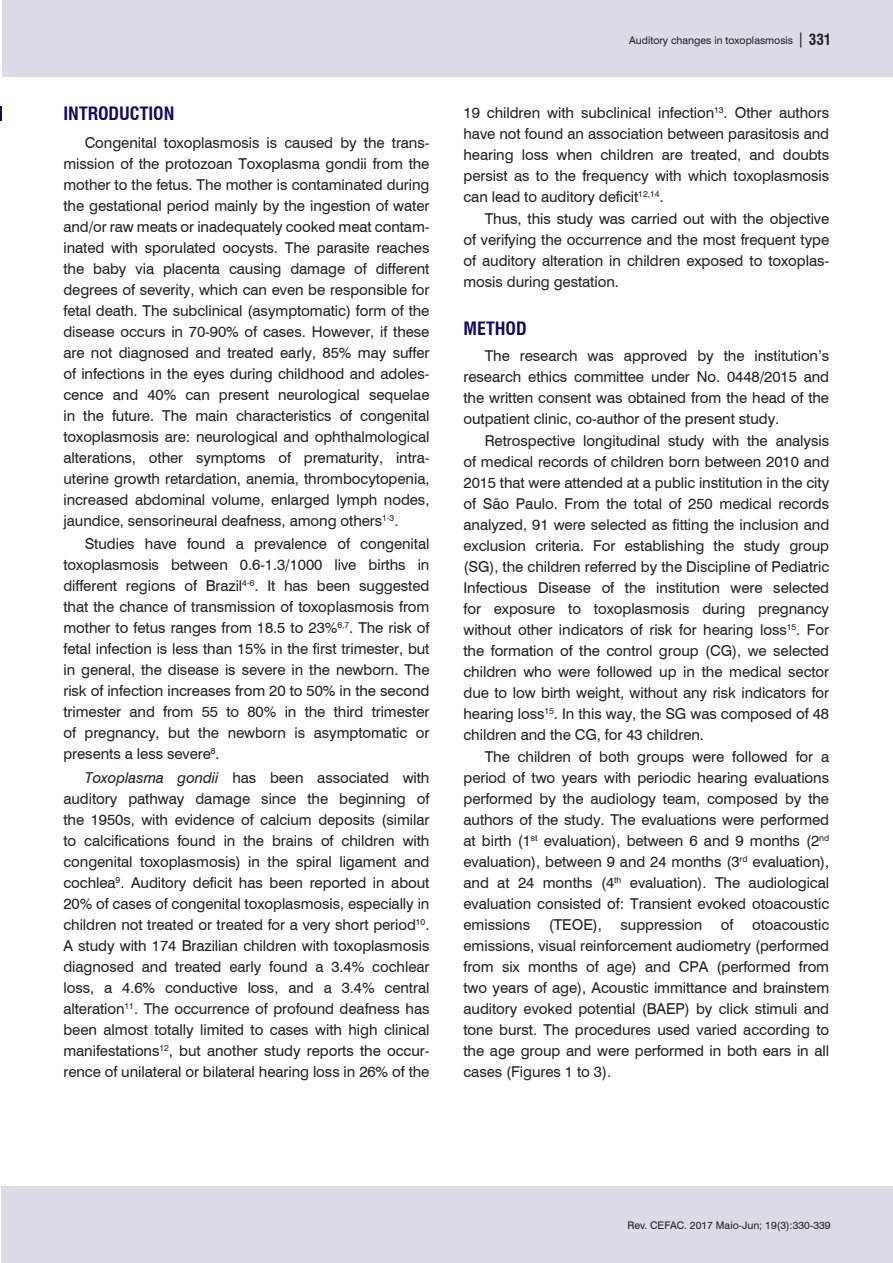
<style>
.page{position:relative;width:893px;height:1263px;background:#fff}
.page>*{position:absolute;margin:0;border:0;box-sizing:border-box;transform-origin:0 0}
.Nivel_1{font:700 condensed 18px "Swiss 721 BT";color:#18085f}
.Corpo_do_texto_INGL{font:15px/21px "Swiss 721 BT";letter-spacing:-.005em;color:#231f20;text-align:justify}
.Legenda_b_direito-i{font:10.5px "Swiss 721 BT";color:#231f20}
.Cabeço_título_direi{font:10.5px "Swiss 721 BT";color:#231f20}
.s1{font-style:italic}
.s2{font-size:15px}
.s3{font-weight:700;font-stretch:condensed;font-size:15px}
</style>
<div class="page">
<div style="left:1px;top:1186px;width:892px;height:77px;background:#dcdae7"></div>
<div style="left:2px;top:0;width:891px;height:77px;background:#dcdae7"></div>
<svg style="left:0;top:106px;width:1px;height:15px"></svg>
<p class="Nivel_1" style="left:63px;top:103px;width:113px">INTRODUCTION</p>
<p class="Corpo_do_texto_INGL" style="left:63px;top:131px;width:368px;text-indent:21px">Congenital toxoplasmosis is caused by the trans&shy;mission of the protozoan Toxoplasma gondii from the mother to the fetus. The mother is contaminated during the gestational period mainly by the ingestion of water and/or raw meats or inadequately cooked meat contam&shy;inated with sporulated oocysts. The parasite reaches the baby via placenta causing damage of different degrees of severity, which can even be responsible for fetal death. The subclinical (asymptomatic) form of the disease occurs in 70-90% of cases. However, if these are not diagnosed and treated early, 85% may suffer of infections in the eyes during childhood and adoles&shy;cence and 40% can present neurological sequelae in the future. The main characteristics of congenital toxoplasmosis are: neurological and ophthalmological alterations, other symptoms of prematurity, intra&shy;uterine growth retardation, anemia, thrombocytopenia, increased abdominal volume, enlarged lymph nodes, jaundice, sensorineural deafness, among others<sup>1-3</sup>.</p>
<p class="Corpo_do_texto_INGL" style="left:63px;top:533px;width:368px;text-indent:21px">Studies have found a prevalence of congenital toxoplasmosis between 0.6-1.3/1000 live births in different regions of Brazil<sup>4-6</sup>. It has been suggested that the chance of transmission of toxoplasmosis from mother to fetus ranges from 18.5 to 23%<sup>6,7</sup>. The risk of fetal infection is less than 15% in the first trimester, but in general, the disease is severe in the newborn. The risk of infection increases from 20 to 50% in the second trimester and from 55 to 80% in the third trimester of pregnancy, but the newborn is asymptomatic or presents a less severe<sup>8</sup>.</p>
<p class="Corpo_do_texto_INGL" style="left:63px;top:766px;width:368px;text-indent:21px"><span class="s1">Toxoplasma gondii</span> has been associated with auditory pathway damage since the beginning of the 1950s, with evidence of calcium deposits (similar to calcifications found in the brains of children with congenital toxoplasmosis) in the spiral ligament and cochlea<sup>9</sup>. Auditory deficit has been reported in about 20% of cases of congenital toxoplasmosis, especially in children not treated or treated for a very short period<sup>10</sup>.<br>A study with 174 Brazilian children with toxoplasmosis diagnosed and treated early found a 3.4% cochlear loss, a 4.6% conductive loss, and a 3.4% central alteration<sup>11</sup>. The occurrence of profound deafness has been almost totally limited to cases with high clinical manifestations<sup>12</sup>, but another study reports the occur&shy;rence of unilateral or bilateral hearing loss in 26% of the</p>
<p class="Cabeço_título_direi" style="left:629px;top:33px;width:204px">Auditory changes in toxoplasmosis <span class="s2">|</span> <span class="s3">331</span></p>
<p class="Corpo_do_texto_INGL" style="left:463px;top:101px;width:367px">19 children with subclinical infection<sup>13</sup>. Other authors have not found an association between parasitosis and hearing loss when children are treated, and doubts persist as to the frequency with which toxoplasmosis can lead to auditory deficit<sup>12,14</sup>.</p>
<p class="Corpo_do_texto_INGL" style="left:463px;top:207px;width:367px;text-indent:21px">Thus, this study was carried out with the objective of verifying the occurrence and the most frequent type of auditory alteration in children exposed to toxoplas&shy;mosis during gestation.</p>
<p class="Nivel_1" style="left:463px;top:317px;width:65px">METHOD</p>
<p class="Corpo_do_texto_INGL" style="left:463px;top:344px;width:367px;text-indent:21px">The research was approved by the institution’s research ethics committee under No. 0448/2015 and the written consent was obtained from the head of the outpatient clinic, co-author of the present study.</p>
<p class="Corpo_do_texto_INGL" style="left:463px;top:429px;width:367px;text-indent:21px">Retrospective longitudinal study with the analysis of medical records of children born between 2010 and 2015 that were attended at a public institution in the city of São Paulo. From the total of 250 medical records analyzed, 91 were selected as fitting the inclusion and exclusion criteria. For establishing the study group (SG), the children referred by the Discipline of Pediatric Infectious Disease of the institution were selected for exposure to toxoplasmosis during pregnancy without other indicators of risk for hearing loss<sup>15</sup>. For the formation of the control group (CG), we selected children who were followed up in the medical sector due to low birth weight, without any risk indicators for hearing loss<sup>15</sup>. In this way, the SG was composed of 48 children and the CG, for 43 children.</p>
<p class="Corpo_do_texto_INGL" style="left:463px;top:745px;width:367px;text-indent:21px">The children of both groups were followed for a period of two years with periodic hearing evaluations performed by the audiology team, composed by the authors of the study. The evaluations were performed at birth (1<sup>st</sup> evaluation), between 6 and 9 months (2<sup>nd </sup>evaluation), between 9 and 24 months (3<sup>rd</sup> evaluation), and at 24 months (4<sup>th</sup> evaluation). The audiological evaluation consisted of: Transient evoked otoacoustic emissions (TEOE), suppression of otoacoustic emissions, visual reinforcement audiometry (performed from six months of age) and CPA (performed from two years of age), Acoustic immittance and brainstem auditory evoked potential (BAEP) by click stimuli and tone burst. The procedures used varied according to the age group and were performed in both ears in all cases (Figures 1 to 3).</p>
<p class="Legenda_b_direito-i" style="left:627px;top:1218px;width:205px">Rev. CEFAC. 2017 Maio-Jun; 19(3):330-339</p>
</div>
